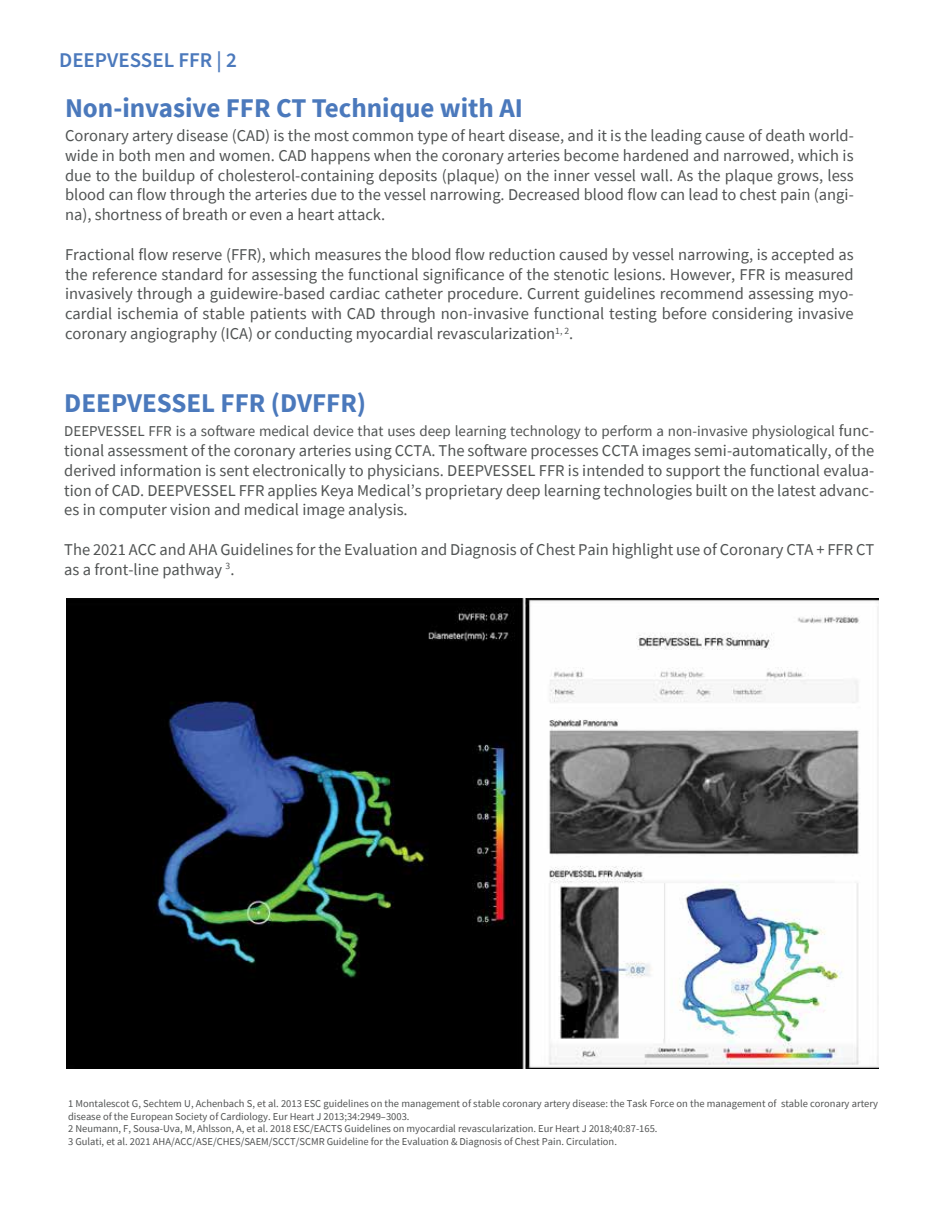
<style>
.page{position:relative;width:945px;height:1215px;background:#fff}
.page>*{position:absolute;margin:0;border:0;box-sizing:border-box;transform-origin:0 0}
.t1{font:700 27px "Source Sans Pro";color:#4b79bc}
.t2{font:600 21px "Source Sans Pro";color:#4b79bc}
.t3{font:16.5px/19.8px "Source Sans Pro";color:#505353;text-align:justify}
.t4{font:15px "Source Sans Pro";color:#505353}
.t5{font:10.5px/12.6px "Source Sans Pro";color:#515353}
.s1{font-size:16.5px}
</style>
<div class="page">
<img style="left:66px;top:598px;width:813px;height:470px">
<p class="t2" style="left:59px;top:46px;width:179px">DEEPVESSEL FFR | 2</p>
<h1 class="t1" style="left:65px;top:89px;width:460px">Non-invasive FFR CT Technique with AI</h1>
<p class="t3" style="left:65px;top:126px;width:790px">Coronary artery disease (CAD) is the most common type of heart disease, and it is the leading cause of death world&shy;wide in both men and women. CAD happens when the coronary arteries become hardened and narrowed, which is due to the buildup of cholesterol-containing deposits (plaque) on the inner vessel wall. As the plaque grows, less blood can flow through the arteries due to the vessel narrowing. Decreased blood flow can lead to chest pain (angi&shy;na), shortness of breath or even a heart attack.</p>
<p class="t3" style="left:65px;top:244px;width:790px">Fractional flow reserve (FFR), which measures the blood flow reduction caused by vessel narrowing, is accepted as the reference standard for assessing the functional significance of the stenotic lesions. However, FFR is measured invasively through a guidewire-based cardiac catheter procedure. Current guidelines recommend assessing myo&shy;cardial ischemia of stable patients with CAD through non-invasive functional testing before considering invasive coronary angiography (ICA) or conducting myocardial revascularization<sup>1,</sup> <sup>2</sup>.</p>
<h1 class="t1" style="left:64px;top:385px;width:303px">DEEPVESSEL FFR (DVFFR)</h1>
<p class="t4" style="left:64px;top:422px;width:812px">DEEPVESSEL FFR is a software medical device that uses deep learning technology to perform a non-invasive physiological <span class="s1">func-</span></p>
<p class="t3" style="left:64px;top:441px;width:812px">tional assessment of the coronary arteries using CCTA. The software processes CCTA images semi-automatically, of the derived information is sent electronically to physicians. DEEPVESSEL FFR is intended to support the functional evalua&shy;tion of CAD. DEEPVESSEL FFR applies Keya Medical’s proprietary deep learning technologies built on the latest advanc&shy;es in computer vision and medical image analysis.</p>
<p class="t3" style="left:64px;top:540px;width:812px">The 2021 ACC and AHA Guidelines for the Evaluation and Diagnosis of Chest Pain highlight use of Coronary CTA + FFR CT as a front-line pathway <sup>3</sup>.</p>
<p class="t5" style="left:68px;top:1097px;width:812px">1 Montalescot G, Sechtem U, Achenbach S, et al. 2013 ESC guidelines on the management of stable coronary artery disease: the Task Force on the management of stable coronary artery disease of the European Society of Cardiology. Eur Heart J 2013;34:2949–3003.<br>2 Neumann, F, Sousa-Uva, M, Ahlsson, A, et al. 2018 ESC/EACTS Guidelines on myocardial revascularization. Eur Heart J 2018;40:87-165.<br>3 Gulati, et al. 2021 AHA/ACC/ASE/CHES/SAEM/SCCT/SCMR Guideline for the Evaluation &amp; Diagnosis of Chest Pain. Circulation.</p>
</div>
